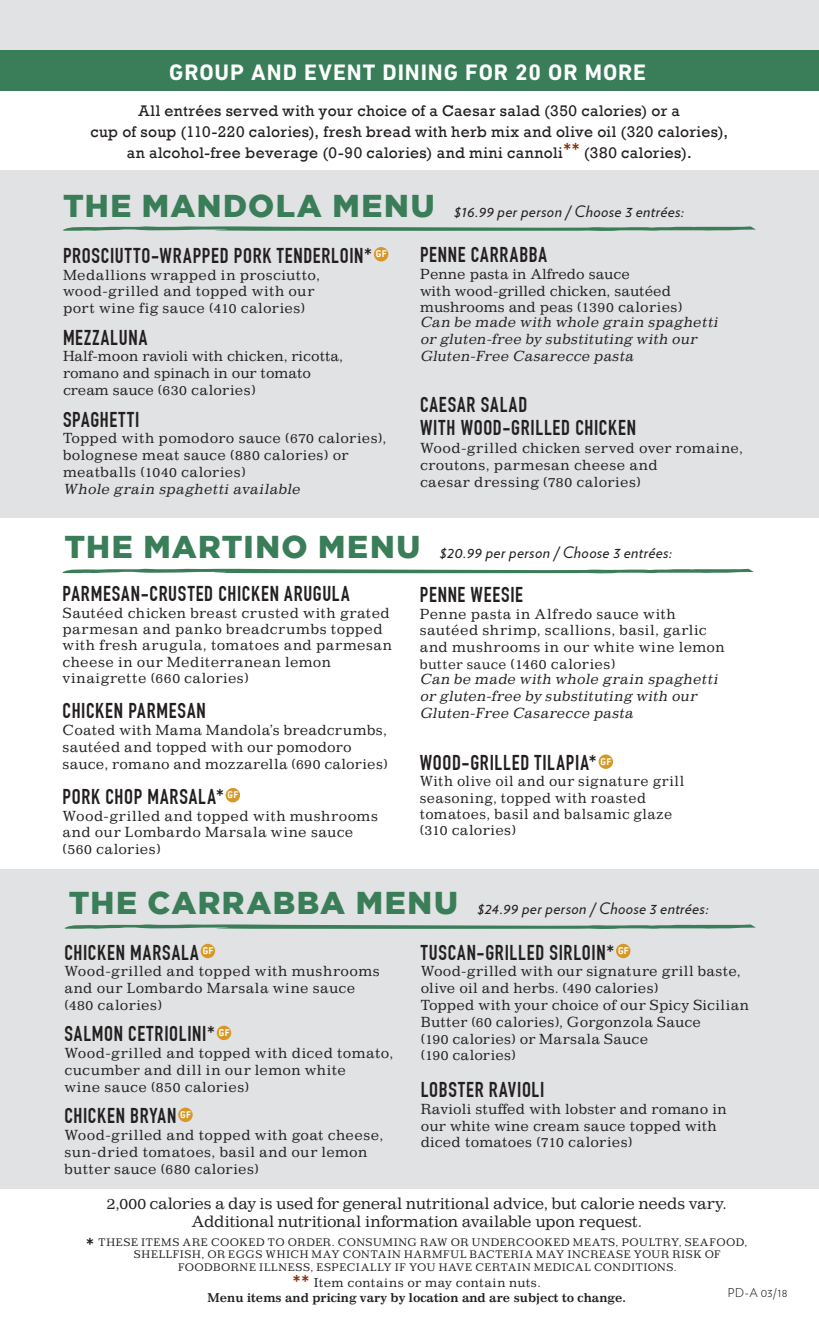
<style>
.page{position:relative;width:819px;height:1323px;background:#fff}
.page>*{position:absolute;margin:0;border:0;box-sizing:border-box;transform-origin:0 0}
.t1{font:700 22.75px "DIN Next LT Pro";letter-spacing:.04em;color:#fff}
.t2{font:700 21px/22.8px "DIN Condensed";letter-spacing:.04em;color:#231f20}
.t3{font:15.75px/21px "Rockwell";letter-spacing:.025em;color:#231f20;text-align:center}
.t4{font:italic 15.75px "Verlag";letter-spacing:.02em;color:#231f20}
.t5{font:15.75px/17.5px "Impressum";letter-spacing:-.02em;color:#231f20;text-align:center}
.t6{font:14px/16.8px "Impressum";letter-spacing:.025em;color:#231f20}
.t7{font:italic 14px/16.8px "Impressum";color:#231f20}
.t8{font:14px/16.8px "Impressum";color:#231f20}
.t9{font:700 12.25px/15.8px "Impressum";color:#231f20;text-align:center}
.t10{font:300 12.25px "Verlag";color:#231f20}
.t11{font:10.5px "Impressum";letter-spacing:.055em;color:#231f20}
.s1{font-family:"DIN Condensed";font-weight:700;font-size:21px;color:#882f01}
.s2{font-family:"Gotham";font-weight:900;font-style:normal;font-size:31.5px;color:#3a7d59}
.s3{font-size:13.12px}
.s4{font-family:"DIN Condensed";font-weight:700;font-size:21px}
.s5{font-family:"DIN Condensed";font-size:21px;color:#882f01}
.s6{font-weight:400}
</style>
<div class="page">
<div style="left:0;top:869px;width:819px;height:320px;background:#e1e2e3"></div>
<div style="left:0;top:0;width:819px;height:79px;background:#e1e2e3"></div>
<div style="left:0;top:50px;width:819px;height:40px;background:#3a7d59"></div>
<div style="left:0;top:171px;width:819px;height:347px;background:#e1e2e3"></div>
<div style="left:374px;top:247px;width:14px;height:15px;background:#d69928;border-radius:50%"></div>
<svg style="left:63px;top:226px;width:693px;height:5px"></svg>
<svg style="left:64px;top:924px;width:692px;height:5px"></svg>
<div style="left:201px;top:944px;width:14px;height:14px;background:#d69928;border-radius:50%"></div>
<div style="left:217px;top:1026px;width:14px;height:14px;background:#d69928;border-radius:50%"></div>
<div style="left:178px;top:1108px;width:15px;height:14px;background:#d69928;border-radius:50%"></div>
<div style="left:616px;top:944px;width:14px;height:14px;background:#d69928;border-radius:50%"></div>
<div style="left:226px;top:788px;width:14px;height:14px;background:#d69928;border-radius:50%"></div>
<div style="left:599px;top:754px;width:14px;height:15px;background:#d69928;border-radius:50%"></div>
<svg style="left:62px;top:569px;width:692px;height:4px;background:#5c9376"></svg>
<h1 class="t1" style="left:169px;top:59px;width:478px">GROUP AND EVENT DINING FOR 20 OR MORE</h1>
<p class="t3" style="left:91px;top:100px;width:639px">All entrées served with your choice of a Caesar salad (350 calories) or a<br>cup of soup (110-220 calories), fresh bread with herb mix and olive oil (320 calories), an alcohol-free beverage (0-90 calories) and mini cannoli<span class="s1">**</span> (380 calories).</p>
<p class="t4" style="left:63px;top:199px;width:623px"><span class="s2">THE MANDOLA MENU</span> $16.99 per person / Choose 3 entrées:</p>
<h2 class="t2" style="left:63px;top:244px;width:325px">PROSCIUTTO-WRAPPED PORK TENDERLOIN* <sup>GF</sup></h2>
<p class="t6" style="left:63px;top:266px;width:259px">Medallions wrapped in prosciutto, wood-grilled and topped with our port wine fig sauce (410 calories)</p>
<h2 class="t2" style="left:63px;top:326px;width:86px">MEZZALUNA</h2>
<p class="t8" style="left:63px;top:348px;width:282px">Half-moon ravioli with chicken, ricotta, romano and spinach in our tomato cream sauce (630 calories)</p>
<h2 class="t2" style="left:63px;top:408px;width:78px">SPAGHETTI</h2>
<p class="t6" style="left:63px;top:430px;width:325px">Topped with pomodoro sauce (670 calories), bolognese meat sauce (880 calories) or meatballs (1040 calories)</p>
<p class="t7" style="left:63px;top:480px;width:242px">Whole grain spaghetti available</p>
<h2 class="t2" style="left:420px;top:243px;width:129px">PENNE CARRABBA</h2>
<p class="t8" style="left:420px;top:265px;width:264px">Penne pasta in Alfredo sauce<br>with wood-grilled chicken, sautéed mushrooms and peas (1390 calories)</p>
<p class="t7" style="left:420px;top:314px;width:302px">Can be made with whole grain spaghetti or gluten-free by substituting with our<br>Gluten-Free Casarecce pasta</p>
<h2 class="t2" style="left:420px;top:394px;width:218px">CAESAR SALAD<br>WITH WOOD-GRILLED CHICKEN</h2>
<p class="t6" style="left:420px;top:439px;width:325px">Wood-grilled chicken served over romaine, croutons, parmesan cheese and<br>caesar dressing (780 calories)</p>
<p class="t4" style="left:65px;top:540px;width:609px"><span class="s2">THE MARTINO MENU</span> $20.99 per person / Choose 3 entrées:</p>
<h2 class="t2" style="left:63px;top:583px;width:289px">PARMESAN-CRUSTED CHICKEN ARUGULA</h2>
<p class="t6" style="left:63px;top:604px;width:331px">Sautéed chicken breast crusted with grated parmesan and panko breadcrumbs topped with fresh arugula, tomatoes and parmesan cheese in our Mediterranean lemon vinaigrette (660 calories)</p>
<h2 class="t2" style="left:63px;top:700px;width:145px">CHICKEN PARMESAN</h2>
<p class="t6" style="left:63px;top:721px;width:327px">Coated with Mama Mandola’s breadcrumbs, sautéed and topped with our pomodoro sauce, romano and mozzarella (690 calories)</p>
<h2 class="t2" style="left:63px;top:785px;width:177px">PORK CHOP MARSALA* <sup>GF</sup></h2>
<p class="t6" style="left:63px;top:807px;width:317px">Wood-grilled and topped with mushrooms and our Lombardo Marsala wine sauce (560 calories)</p>
<h2 class="t2" style="left:420px;top:583px;width:105px">PENNE WEESIE</h2>
<p class="t6" style="left:420px;top:605px;width:306px">Penne pasta in Alfredo sauce with sautéed shrimp, scallions, basil, garlic and mushrooms in our white wine lemon <span class="s3">butter sauce</span> (1460 calories)</p>
<p class="t7" style="left:420px;top:670px;width:302px">Can be made with whole grain spaghetti or gluten-free by substituting with our<br>Gluten-Free Casarecce pasta</p>
<h2 class="t2" style="left:420px;top:752px;width:193px">WOOD-GRILLED TILAPIA* <sup>GF</sup></h2>
<p class="t6" style="left:420px;top:773px;width:266px;line-height:16.3px">With olive oil and our signature grill seasoning, topped with roasted tomatoes, basil and balsamic glaze (310 calories)</p>
<p class="t4" style="left:69px;top:896px;width:641px"><span class="s2">THE CARRABBA MENU</span> $24.99 per person / Choose 3 entrées:</p>
<h2 class="t2" style="left:64px;top:941px;width:151px">CHICKEN MARSALA <sup>GF</sup></h2>
<p class="t6" style="left:64px;top:962px;width:317px">Wood-grilled and topped with mushrooms and our Lombardo Marsala wine sauce (480 calories)</p>
<h2 class="t2" style="left:64px;top:1023px;width:167px">SALMON CETRIOLINI* <sup>GF</sup></h2>
<p class="t6" style="left:64px;top:1044px;width:331px">Wood-grilled and topped with diced tomato, cucumber and dill in our lemon white<br>wine sauce (850 calories)</p>
<h2 class="t2" style="left:64px;top:1105px;width:128px">CHICKEN BRYAN <sup>GF</sup></h2>
<p class="t6" style="left:64px;top:1126px;width:320px">Wood-grilled and topped with goat cheese, sun-dried tomatoes, basil and our lemon butter sauce (680 calories)</p>
<h2 class="t2" style="left:421px;top:941px;width:210px">TUSCAN-GRILLED SIRLOIN* <sup>GF</sup></h2>
<p class="t6" style="left:421px;top:962px;width:330px">Wood-grilled with our signature grill baste, olive oil and herbs. (490 calories)<br>Topped with your choice of our Spicy Sicilian Butter (60 calories), Gorgonzola Sauce<br>(190 calories) or Marsala Sauce<br>(190 calories)</p>
<h2 class="t2" style="left:421px;top:1078px;width:125px">LOBSTER RAVIOLI</h2>
<p class="t6" style="left:421px;top:1100px;width:307px">Ravioli stuffed with lobster and romano in our white wine cream sauce topped with diced tomatoes (710 calories)</p>
<p class="t5" style="left:107px;top:1194px;width:622px">2,000 calories a day is used for general nutritional advice, but calorie needs vary.<br>Additional nutritional information available upon request.</p>
<p class="t11" style="left:86px;top:1236px;width:663px"><span class="s4">*</span> THESE ITEMS ARE COOKED TO ORDER. CONSUMING RAW OR UNDERCOOKED MEATS, POULTRY, SEAFOOD,</p>
<p class="t11" style="left:134px;top:1248px;width:588px">SHELLFISH, OR EGGS WHICH MAY CONTAIN HARMFUL BACTERIA MAY INCREASE YOUR RISK OF</p>
<p class="t11" style="left:178px;top:1261px;width:500px">FOODBORNE ILLNESS, ESPECIALLY IF YOU HAVE CERTAIN MEDICAL CONDITIONS.</p>
<p class="t9" style="left:208px;top:1274px;width:420px"><span class="s5">**</span> <span class="s6">Item contains or may contain nuts.<br></span>Menu items and pricing vary by location and are subject to change.</p>
<p class="t10" style="left:728px;top:1284px;width:61px">PD-A 03/18</p>
</div>
